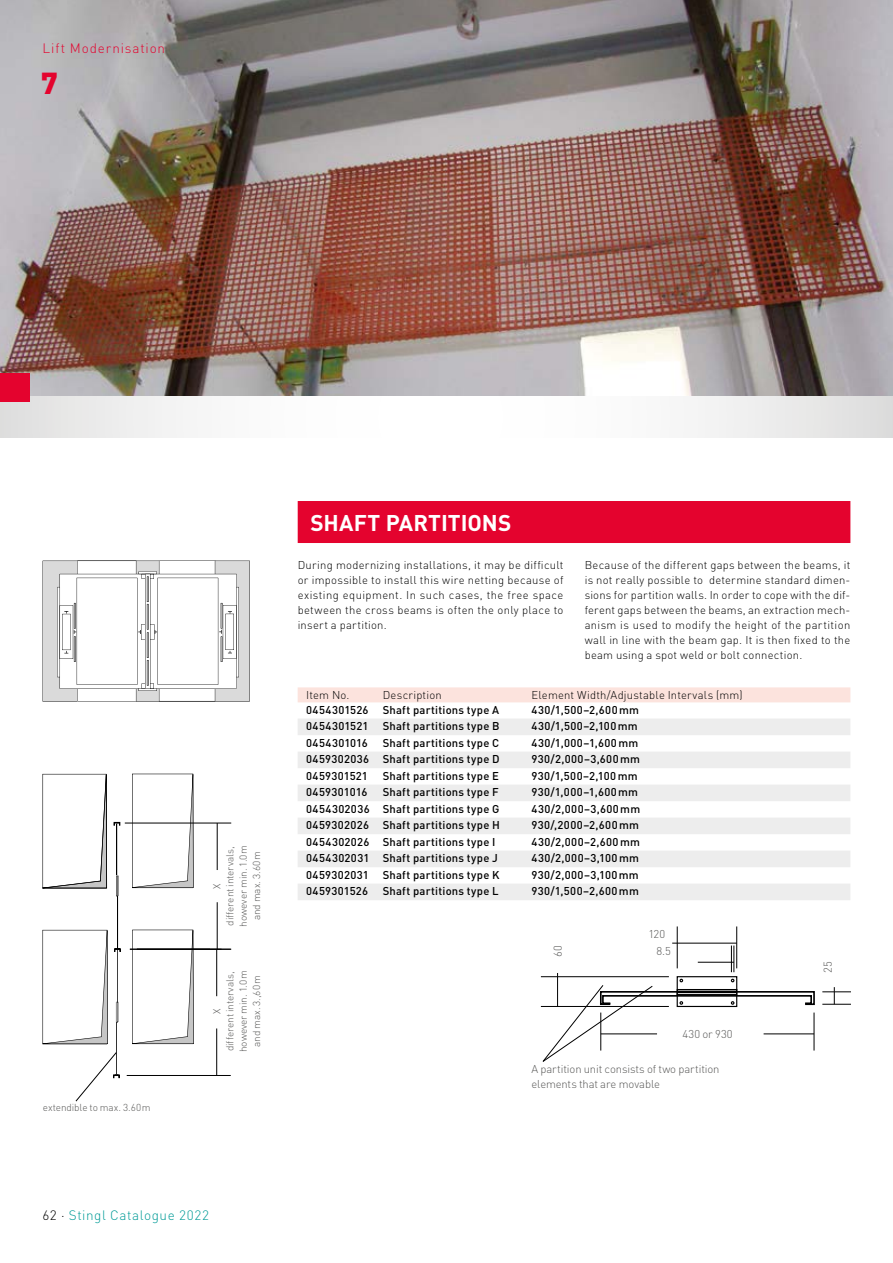
<style>
.page{position:relative;width:893px;height:1263px;background:#fff}
.page>*{position:absolute;margin:0;border:0;box-sizing:border-box;transform-origin:0 0}
.t1{font:900 30px "DIN";color:#e4032e}
.t2{font:700 22.5px "DIN";color:#fff}
.t3{font:300 13.5px "DIN";letter-spacing:.04em;color:#009b97}
.t4{font:300 13.5px "DIN";letter-spacing:.06em;color:#e4032e}
.t5{font:500 11.25px "DIN";letter-spacing:.025em;color:#000}
.t6{font:300 11.25px/15px "DIN";letter-spacing:.02em;color:#000;text-align:justify}
.t7{font:300 11.25px/15px "DIN";letter-spacing:-.01em;color:#575756}
.t8{font:300 10.05px/13.4px "DIN";letter-spacing:-.005em;color:#575756;text-align:center}
.s1{color:#000}
</style>
<div class="page">
<img style="left:0;top:0;width:893px;height:396px">
<svg style="left:43px;top:560px;width:207px;height:141px"></svg>
<div style="left:298px;top:501px;width:552px;height:42px;background:#e4032e"></div>
<hr style="left:541px;top:1006px;width:128px;height:1px;background:#000">
<hr style="left:541px;top:976px;width:128px;height:1px;background:#000">
<hr style="left:736px;top:926px;width:1px;height:42px;background:#000">
<hr style="left:677px;top:926px;width:1px;height:42px;background:#000">
<svg style="left:822px;top:987px;width:28px;height:18px"></svg>
<svg style="left:542px;top:943px;width:273px;height:119px"></svg>
<svg style="left:132px;top:774px;width:62px;height:115px"></svg>
<svg style="left:132px;top:930px;width:62px;height:115px"></svg>
<hr style="left:130px;top:949px;width:92px;height:1px;background:#000">
<hr style="left:125px;top:823px;width:106px;height:1px;background:#000">
<hr style="left:217px;top:823px;width:1px;height:47px;background:#000">
<hr style="left:217px;top:902px;width:1px;height:47px;background:#000">
<hr style="left:127px;top:1075px;width:104px;height:1px;background:#000">
<hr style="left:137px;top:949px;width:94px;height:1px;background:#000">
<hr style="left:216px;top:1028px;width:1px;height:47px;background:#000">
<hr style="left:216px;top:949px;width:1px;height:47px;background:#000">
<svg style="left:43px;top:774px;width:78px;height:328px"></svg>
<svg style="left:0;top:396px;width:893px;height:42px"></svg>
<div style="left:298px;top:687px;width:552px;height:15px;background:#fce3dd"></div>
<div style="left:298px;top:718px;width:552px;height:17px;background:#ededed"></div>
<div style="left:298px;top:751px;width:552px;height:17px;background:#ededed"></div>
<div style="left:298px;top:784px;width:552px;height:17px;background:#ededed"></div>
<div style="left:298px;top:817px;width:552px;height:17px;background:#ededed"></div>
<div style="left:298px;top:850px;width:552px;height:17px;background:#ededed"></div>
<div style="left:298px;top:883px;width:552px;height:17px;background:#ededed"></div>
<div style="left:0;top:373px;width:30px;height:29px;background:#e4032e"></div>
<p class="t4" style="left:43px;top:40px;width:124px">Lift Modernisation</p>
<h1 class="t1" style="left:41px;top:63px;width:18px">7</h1>
<p class="t8" style="left:43px;top:1101px;width:109px">extendible to max. 3.60m</p>
<p class="t8" style="left:223px;top:927px;width:83px;rotate:-90deg">different intervals, however min. 1.0m and max. 3.60m</p>
<p class="t8" style="left:210px;top:888px;width:7px;rotate:-90deg">X</p>
<p class="t8" style="left:223px;top:1052px;width:83px;rotate:-90deg">different intervals, however min. 1.0m and max. 3.,60m</p>
<p class="t8" style="left:210px;top:1014px;width:7px;rotate:-90deg">X</p>
<h2 class="t2" style="left:310px;top:508px;width:202px">SHAFT PARTITIONS</h2>
<p class="t6" style="left:298px;top:558px;width:267px">During modernizing installations, it may be difficult or impossible to install this wire netting because of existing equipment. In such cases, the free space between the cross beams is often the only place to insert a partition.</p>
<p class="t6" style="left:585px;top:558px;width:267px">Because of the different gaps between the beams, it is not really possible to determine standard dimen&shy;sions for partition walls. In order to cope with the dif&shy;ferent gaps between the beams, an extraction mech&shy;anism is used to modify the height of the partition wall in line with the beam gap. It is then fixed to the beam using a spot weld or bolt connection.</p>
<p class="t6" style="left:306px;top:687px;width:45px">Item No.</p>
<p class="t6" style="left:383px;top:687px;width:61px">Description</p>
<p class="t6" style="left:531px;top:687px;width:213px">Element Width/Adjustable Intervals (mm)</p>
<p class="t5" style="left:306px;top:702px;width:64px">0454301526</p>
<p class="t5" style="left:383px;top:702px;width:118px">Shaft partitions type A</p>
<p class="t5" style="left:531px;top:702px;width:109px">430/1,500–2,600mm</p>
<p class="t5" style="left:306px;top:719px;width:64px">0454301521</p>
<p class="t5" style="left:383px;top:719px;width:118px">Shaft partitions type B</p>
<p class="t5" style="left:531px;top:719px;width:108px">430/1,500–2,100mm</p>
<p class="t5" style="left:306px;top:735px;width:63px">0454301016</p>
<p class="t5" style="left:383px;top:735px;width:118px">Shaft partitions type C</p>
<p class="t5" style="left:531px;top:735px;width:108px">430/1,000–1,600mm</p>
<p class="t5" style="left:306px;top:752px;width:195px">0459302036 Shaft partitions type D</p>
<p class="t5" style="left:531px;top:752px;width:110px">930/2,000–3,600mm</p>
<p class="t5" style="left:306px;top:768px;width:63px">0459301521</p>
<p class="t5" style="left:383px;top:768px;width:118px">Shaft partitions type E</p>
<p class="t5" style="left:531px;top:768px;width:108px">930/1,500–2,100mm</p>
<p class="t5" style="left:306px;top:785px;width:63px">0459301016</p>
<p class="t5" style="left:383px;top:785px;width:118px">Shaft partitions type F</p>
<p class="t5" style="left:531px;top:785px;width:108px">930/1,000–1,600mm</p>
<p class="t5" style="left:306px;top:801px;width:195px">0454302036 Shaft partitions type G</p>
<p class="t5" style="left:531px;top:801px;width:110px">430/2,000–3,600mm</p>
<p class="t5" style="left:306px;top:818px;width:195px">0459302026 Shaft partitions type H</p>
<p class="t5" style="left:531px;top:818px;width:109px">930/,2000–2,600mm</p>
<p class="t5" style="left:306px;top:834px;width:191px">0454302026 Shaft partitions type I</p>
<p class="t5" style="left:531px;top:834px;width:110px">430/2,000–2,600mm</p>
<p class="t5" style="left:306px;top:851px;width:193px">0454302031 Shaft partitions type J</p>
<p class="t5" style="left:531px;top:851px;width:109px">430/2,000–3,100mm</p>
<p class="t5" style="left:306px;top:867px;width:195px">0459302031 Shaft partitions type K</p>
<p class="t5" style="left:531px;top:867px;width:109px">930/2,000–3,100mm</p>
<p class="t5" style="left:306px;top:884px;width:64px">0459301526</p>
<p class="t5" style="left:383px;top:884px;width:117px">Shaft partitions type L</p>
<p class="t5" style="left:531px;top:884px;width:109px">930/1,500–2,600mm</p>
<p class="t7" style="left:648px;top:926px;width:18px">120</p>
<p class="t7" style="left:550px;top:957px;width:13px;rotate:-90deg">60</p>
<p class="t7" style="left:656px;top:943px;width:16px">8.5</p>
<p class="t7" style="left:682px;top:1026px;width:52px">430 or 930</p>
<p class="t7" style="left:531px;top:1061px;width:190px">A partition unit consists of two partition elements that are movable</p>
<p class="t7" style="left:820px;top:973px;width:13px;rotate:-90deg">25</p>
<p class="t3" style="left:43px;top:1207px;width:168px"><span class="s1">62 ·</span> Stingl Catalogue 2022</p>
</div>
